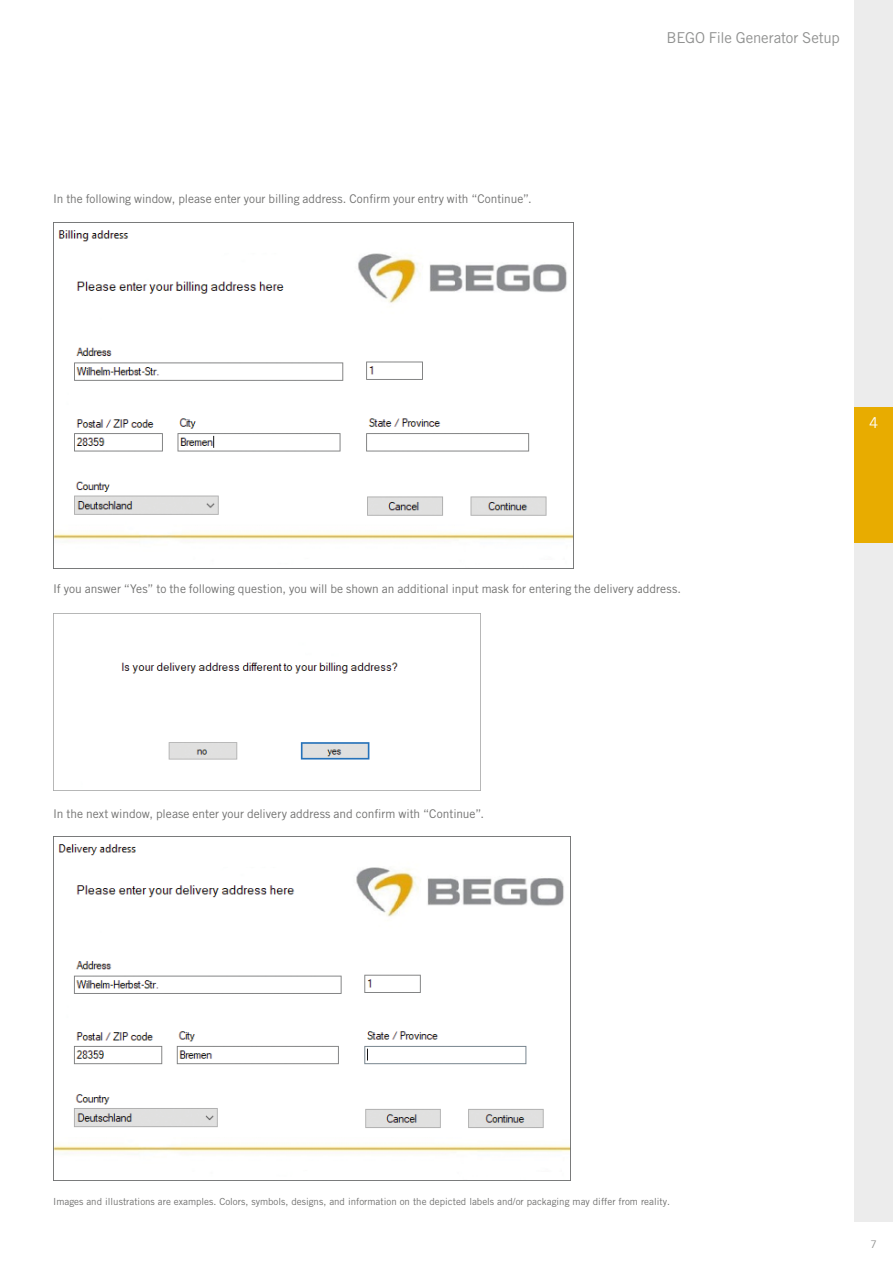
<style>
.page{position:relative;width:893px;height:1263px;background:#fff}
.page>*{position:absolute;margin:0;border:0;box-sizing:border-box;transform-origin:0 0}
.t1{font:15px "Trade Gothic LT Pro";letter-spacing:-.01em;color:#919291}
.t2{font:15px "Trade Gothic LT Pro";color:#fff}
.t3{font:12px "Trade Gothic LT Pro";color:#717170}
.t4{font:10.5px "Trade Gothic LT Pro";color:#919291}
.t5{font:9.75px "Trade Gothic LT Pro";color:#717170}
</style>
<div class="page">
<div style="left:855px;top:0;width:38px;height:1221px;background:#ececec"></div>
<div style="left:855px;top:407px;width:38px;height:136px;background:#e8ac00"></div>
<img style="left:53px;top:223px;width:520px;height:345px">
<img style="left:53px;top:836px;width:518px;height:344px">
<img style="left:53px;top:613px;width:427px;height:177px">
<p class="t3" style="left:53px;top:191px;width:480px">In the following window, please enter your billing address. Confirm your entry with “Continue”.</p>
<p class="t1" style="left:667px;top:28px;width:175px">BEGO File Generator Setup</p>
<p class="t3" style="left:53px;top:581px;width:630px">If you answer “Yes” to the following question, you will be shown an additional input mask for entering the delivery address.</p>
<p class="t2" style="left:869px;top:413px;width:11px">4</p>
<p class="t3" style="left:53px;top:806px;width:433px">In the next window, please enter your delivery address and confirm with “Continue”.</p>
<p class="t5" style="left:53px;top:1195px;width:618px">Images and illustrations are examples. Colors, symbols, designs, and information on the depicted labels and/or packaging may differ from reality.</p>
<p class="t4" style="left:871px;top:1237px;width:8px">7</p>
</div>
